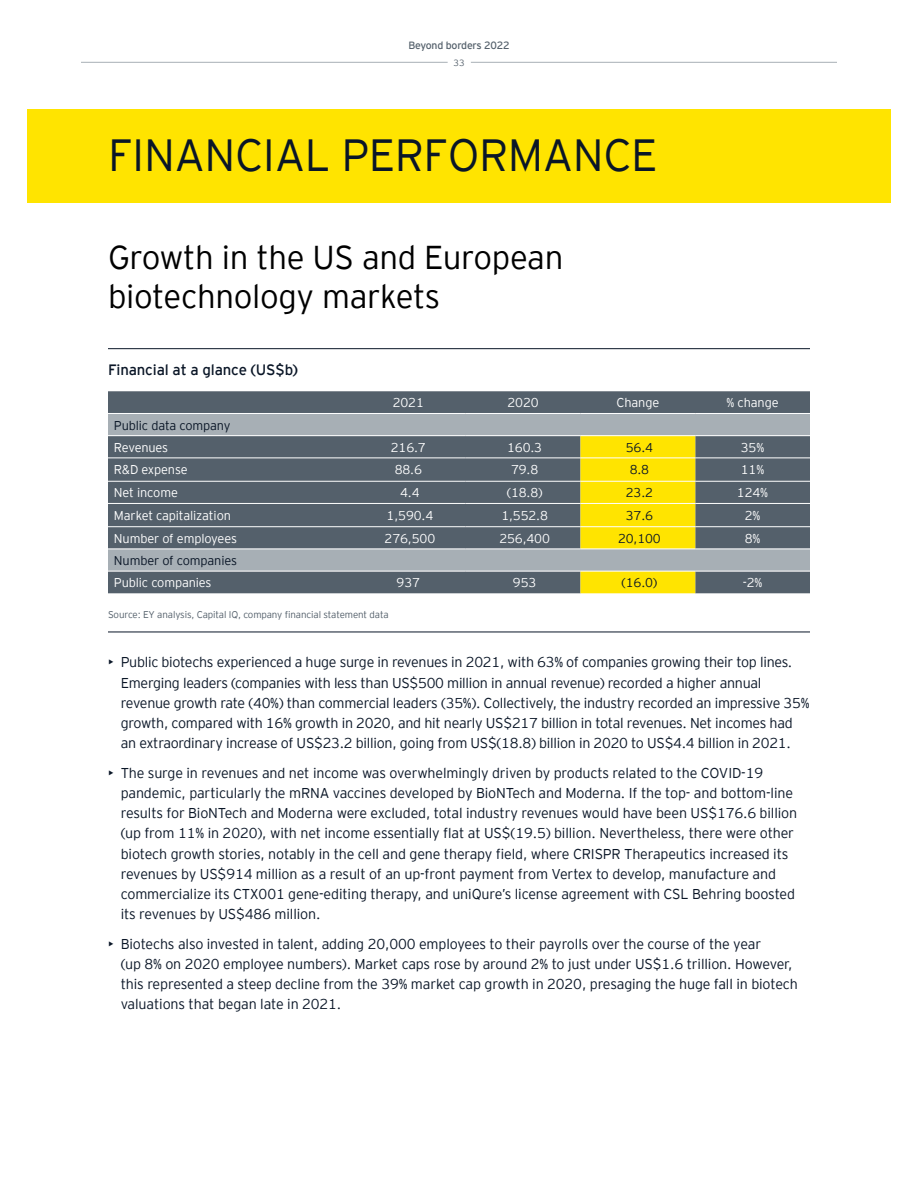
<style>
.page{position:relative;width:918px;height:1188px;background:#fff}
.page>*{position:absolute;margin:0;border:0;box-sizing:border-box;transform-origin:0 0}
.t1{font:300 45px "EY Interstate";letter-spacing:-.01em;color:#0a1627}
.t2{font:300 33px/39px "EY Interstate";letter-spacing:-.01em;color:#000}
.t3{font:15px "EY Interstate";letter-spacing:-.01em;color:#0a1627}
.t4{font:300 14.25px/20.2px "EY Interstate";letter-spacing:-.015em;color:#0a1627}
.t5{font:300 12.75px "EY Interstate";letter-spacing:-.01em;color:#fff}
.t6{font:300 12.75px "EY Interstate";letter-spacing:-.01em;color:#0a1627}
.t7{font:10.5px "EY Interstate";letter-spacing:-.02em;color:#54606b}
.t8{font:300 9.75px "EY Interstate";letter-spacing:-.01em;color:#54606b}
.t9{font:300 9px "EY Interstate";color:#54606b}
</style>
<div class="page">
<hr style="left:81px;top:62px;width:367px;height:1px;background:#a7afb5">
<hr style="left:471px;top:62px;width:366px;height:1px;background:#a7afb5">
<div style="left:27px;top:109px;width:864px;height:93px;background:#ffe400"></div>
<div style="left:108px;top:391px;width:702px;height:202px;background:#54606b"></div>
<svg style="left:108px;top:414px;width:702px;height:157px;background:#6f7983"></svg>
<svg style="left:580px;top:436px;width:115px;height:157px;background:#f2dc1d"></svg>
<hr style="left:108px;top:413px;width:243px;height:1px;background:#fff">
<hr style="left:351px;top:413px;width:115px;height:1px;background:#fff">
<hr style="left:466px;top:413px;width:114px;height:1px;background:#fff">
<hr style="left:580px;top:413px;width:115px;height:1px;background:#fff">
<hr style="left:695px;top:413px;width:115px;height:1px;background:#fff">
<hr style="left:108px;top:435px;width:243px;height:1px;background:#fff">
<hr style="left:351px;top:435px;width:115px;height:1px;background:#fff">
<hr style="left:466px;top:435px;width:114px;height:1px;background:#fff">
<hr style="left:580px;top:435px;width:115px;height:1px;background:#fff">
<hr style="left:695px;top:435px;width:115px;height:1px;background:#fff">
<hr style="left:108px;top:458px;width:243px;height:1px;background:#fff">
<hr style="left:351px;top:458px;width:115px;height:1px;background:#fff">
<hr style="left:466px;top:458px;width:114px;height:1px;background:#fff">
<hr style="left:580px;top:458px;width:115px;height:1px;background:#fff">
<hr style="left:695px;top:458px;width:115px;height:1px;background:#fff">
<hr style="left:108px;top:481px;width:243px;height:1px;background:#fff">
<hr style="left:351px;top:481px;width:115px;height:1px;background:#fff">
<hr style="left:466px;top:481px;width:114px;height:1px;background:#fff">
<hr style="left:580px;top:481px;width:115px;height:1px;background:#fff">
<hr style="left:695px;top:481px;width:115px;height:1px;background:#fff">
<hr style="left:108px;top:503px;width:243px;height:1px;background:#fff">
<hr style="left:351px;top:503px;width:115px;height:1px;background:#fff">
<hr style="left:466px;top:503px;width:114px;height:1px;background:#fff">
<hr style="left:580px;top:503px;width:115px;height:1px;background:#fff">
<hr style="left:695px;top:503px;width:115px;height:1px;background:#fff">
<hr style="left:108px;top:526px;width:243px;height:1px;background:#fff">
<hr style="left:351px;top:526px;width:115px;height:1px;background:#fff">
<hr style="left:466px;top:526px;width:114px;height:1px;background:#fff">
<hr style="left:580px;top:526px;width:115px;height:1px;background:#fff">
<hr style="left:695px;top:526px;width:115px;height:1px;background:#fff">
<hr style="left:108px;top:549px;width:243px;height:1px;background:#fff">
<hr style="left:351px;top:549px;width:115px;height:1px;background:#fff">
<hr style="left:466px;top:549px;width:114px;height:1px;background:#fff">
<hr style="left:580px;top:549px;width:115px;height:1px;background:#fff">
<hr style="left:695px;top:549px;width:115px;height:1px;background:#fff">
<hr style="left:108px;top:571px;width:243px;height:1px;background:#fff">
<hr style="left:351px;top:571px;width:115px;height:1px;background:#fff">
<hr style="left:466px;top:571px;width:114px;height:1px;background:#fff">
<hr style="left:580px;top:571px;width:115px;height:1px;background:#fff">
<hr style="left:695px;top:571px;width:115px;height:1px;background:#fff">
<hr style="left:108px;top:348px;width:702px;height:1px;background:#0a1627">
<hr style="left:108px;top:632px;width:702px;height:1px;background:#0a1627">
<p class="t7" style="left:408px;top:38px;width:103px">Beyond borders 2022</p>
<p class="t9" style="left:454px;top:56px;width:12px">33</p>
<h1 class="t1" style="left:108px;top:123px;width:551px">FINANCIAL PERFORMANCE</h1>
<h2 class="t2" style="left:108px;top:236px;width:457px">Growth in the US and European biotechnology markets</h2>
<p class="t3" style="left:108px;top:359px;width:191px">Financial at a glance (US$b)</p>
<p class="t5" style="left:393px;top:394px;width:33px">2021</p>
<p class="t5" style="left:508px;top:394px;width:33px">2020</p>
<p class="t5" style="left:617px;top:394px;width:44px">Change</p>
<p class="t5" style="left:727px;top:394px;width:54px">% change</p>
<p class="t6" style="left:114px;top:416px;width:118px">Public data company</p>
<p class="t5" style="left:114px;top:438px;width:56px">Revenues</p>
<p class="t5" style="left:391px;top:438px;width:37px">216.7</p>
<p class="t5" style="left:507px;top:438px;width:37px">160.3</p>
<p class="t6" style="left:626px;top:438px;width:29px">56.4</p>
<p class="t5" style="left:741px;top:438px;width:25px">35%</p>
<p class="t5" style="left:114px;top:460px;width:75px">R&amp;D expense</p>
<p class="t5" style="left:395px;top:460px;width:29px">88.6</p>
<p class="t5" style="left:511px;top:460px;width:29px">79.8</p>
<p class="t6" style="left:630px;top:460px;width:21px">8.8</p>
<p class="t5" style="left:741px;top:460px;width:25px">11%</p>
<p class="t5" style="left:114px;top:484px;width:65px">Net income</p>
<p class="t5" style="left:400px;top:484px;width:21px">4.4</p>
<p class="t5" style="left:507px;top:484px;width:37px">(18.8)</p>
<p class="t6" style="left:626px;top:484px;width:29px">23.2</p>
<p class="t5" style="left:737px;top:484px;width:33px">124%</p>
<p class="t5" style="left:114px;top:506px;width:119px">Market capitalization</p>
<p class="t5" style="left:387px;top:506px;width:48px">1,590.4</p>
<p class="t5" style="left:501px;top:506px;width:48px">1,552.8</p>
<p class="t6" style="left:626px;top:506px;width:29px">37.6</p>
<p class="t5" style="left:745px;top:506px;width:17px">2%</p>
<p class="t5" style="left:114px;top:529px;width:124px">Number of employees</p>
<p class="t5" style="left:385px;top:529px;width:52px">276,500</p>
<p class="t5" style="left:499px;top:529px;width:52px">256,400</p>
<p class="t6" style="left:618px;top:529px;width:44px">20,100</p>
<p class="t5" style="left:745px;top:529px;width:17px">8%</p>
<p class="t6" style="left:114px;top:552px;width:125px">Number of companies</p>
<p class="t5" style="left:114px;top:574px;width:99px">Public companies</p>
<p class="t5" style="left:397px;top:574px;width:25px">937</p>
<p class="t5" style="left:513px;top:574px;width:25px">953</p>
<p class="t6" style="left:622px;top:574px;width:37px">(16.0)</p>
<p class="t5" style="left:743px;top:574px;width:21px">-2%</p>
<p class="t8" style="left:108px;top:608px;width:282px">Source: EY analysis, Capital IQ, company financial statement data</p>
<p class="t4" style="left:121px;top:651px;width:690px;text-indent:-13px">• Public biotechs experienced a huge surge in revenues in 2021, with 63% of companies growing their top lines.<br>Emerging leaders (companies with less than US$500 million in annual revenue) recorded a higher annual revenue growth rate (40%) than commercial leaders (35%). Collectively, the industry recorded an impressive 35% growth, compared with 16% growth in 2020, and hit nearly US$217 billion in total revenues. Net incomes had an extraordinary increase of US$23.2 billion, going from US$(18.8) billion in 2020 to US$4.4 billion in 2021.</p>
<p class="t4" style="left:121px;top:762px;width:678px;text-indent:-13px">• The surge in revenues and net income was overwhelmingly driven by products related to the COVID-19 pandemic, particularly the mRNA vaccines developed by BioNTech and Moderna. If the top- and bottom-line results for BioNTech and Moderna were excluded, total industry revenues would have been US$176.6 billion (up from 11% in 2020), with net income essentially flat at US$(19.5) billion. Nevertheless, there were other biotech growth stories, notably in the cell and gene therapy field, where CRISPR Therapeutics increased its revenues by US$914 million as a result of an up-front payment from Vertex to develop, manufacture and commercialize its CTX001 gene-editing therapy, and uniQure’s license agreement with CSL Behring boosted its revenues by US$486 million.</p>
<p class="t4" style="left:121px;top:933px;width:679px;text-indent:-13px">• Biotechs also invested in talent, adding 20,000 employees to their payrolls over the course of the year<br>(up 8% on 2020 employee numbers). Market caps rose by around 2% to just under US$1.6 trillion. However, this represented a steep decline from the 39% market cap growth in 2020, presaging the huge fall in biotech valuations that began late in 2021.</p>
</div>
